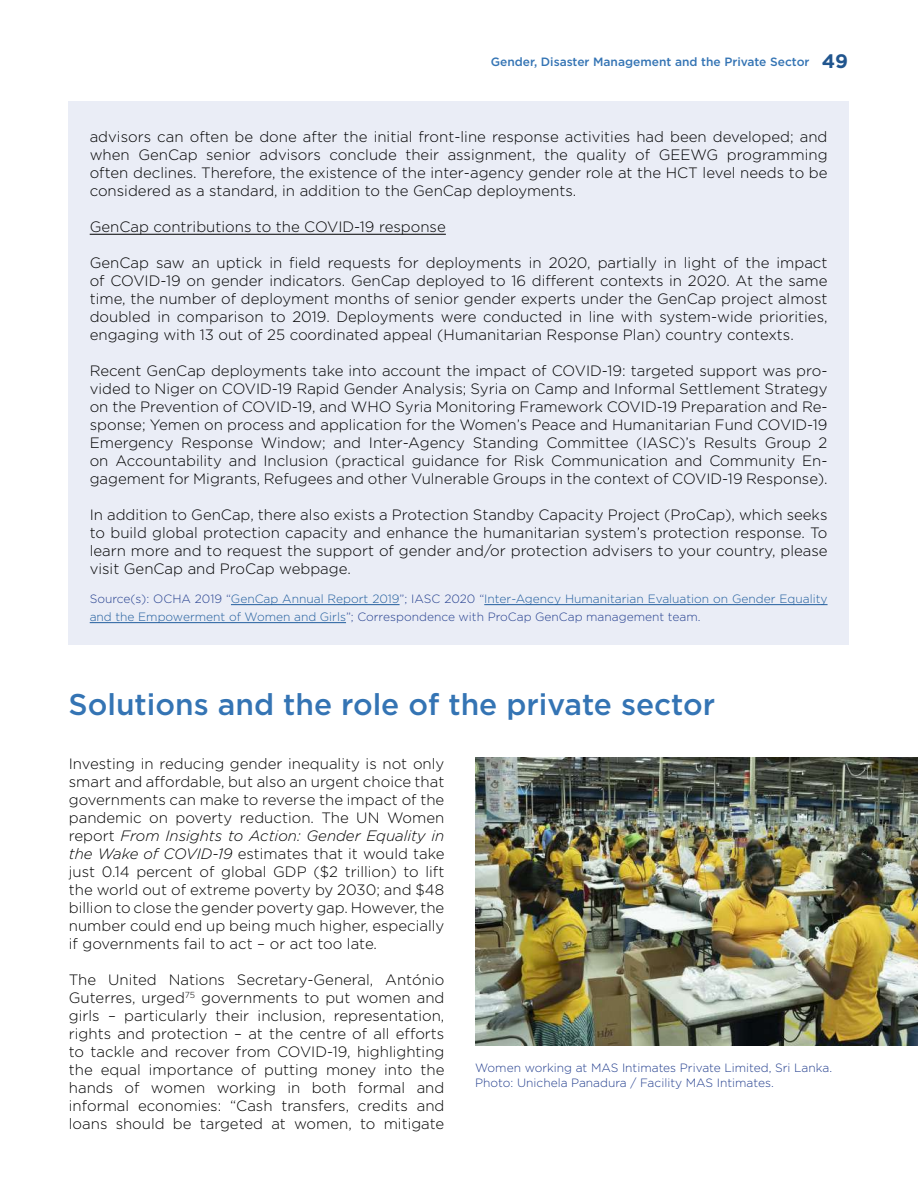
<style>
.page{position:relative;width:918px;height:1188px;background:#fff}
.page>*{position:absolute;margin:0;border:0;box-sizing:border-box;transform-origin:0 0}
.t1{font:500 30px "Gotham";color:#3474b4}
.t2{font:300 15px/18px "Gotham";color:#000;text-align:justify}
.t3{font:300 12px/18px "Gotham";color:#215e9e}
.t4{font:300 12px/14.4px "Gotham";color:#25408f}
.t5{font:500 12px "Gotham";color:#3474b4}
.s1{font-weight:700;font-size:19.5px;color:#21558e}
.s2{color:#25408f}
.s3{font-style:italic}
</style>
<div class="page">
<div style="left:69px;top:101px;width:780px;height:543px;background:#eaedf6"></div>
<hr style="left:90px;top:234px;width:356px;height:1px;background:#000">
<hr style="left:231px;top:604px;width:169px;height:1px;background:#215e9e">
<hr style="left:484px;top:604px;width:344px;height:1px;background:#215e9e">
<hr style="left:90px;top:622px;width:256px;height:1px;background:#215e9e">
<img style="left:475px;top:758px;width:443px;height:288px">
<p class="t5" style="left:491px;top:55px;width:359px">Gender, Disaster Management and the Private Sector <span class="s1">49</span></p>
<p class="t2" style="left:90px;top:128px;width:739px">advisors can often be done after the initial front-line response activities had been developed; and when GenCap senior advisors conclude their assignment, the quality of GEEWG programming often declines. Therefore, the existence of the inter-agency gender role at the HCT level needs to be considered as a standard, in addition to the GenCap deployments.</p>
<p class="t2" style="left:90px;top:218px;width:358px">GenCap contributions to the COVID-19 response</p>
<p class="t2" style="left:90px;top:254px;width:739px">GenCap saw an uptick in field requests for deployments in 2020, partially in light of the impact of COVID-19 on gender indicators. GenCap deployed to 16 different contexts in 2020. At the same time, the number of deployment months of senior gender experts under the GenCap project almost doubled in comparison to 2019. Deployments were conducted in line with system-wide priorities, engaging with 13 out of 25 coordinated appeal (Humanitarian Response Plan) country contexts.</p>
<p class="t2" style="left:90px;top:362px;width:739px">Recent GenCap deployments take into account the impact of COVID-19: targeted support was pro&shy;vided to Niger on COVID-19 Rapid Gender Analysis; Syria on Camp and Informal Settlement Strategy on the Prevention of COVID-19, and WHO Syria Monitoring Framework COVID-19 Preparation and Re&shy;sponse; Yemen on process and application for the Women’s Peace and Humanitarian Fund COVID-19<br>Emergency Response Window; and Inter-Agency Standing Committee (IASC)’s Results Group 2 on Accountability and Inclusion (practical guidance for Risk Communication and Community En&shy;gagement for Migrants, Refugees and other Vulnerable Groups in the context of COVID-19 Response).</p>
<p class="t2" style="left:90px;top:506px;width:739px">In addition to GenCap, there also exists a Protection Standby Capacity Project (ProCap), which seeks to build global protection capacity and enhance the humanitarian system’s protection response. To learn more and to request the support of gender and/or protection advisers to your country, please visit GenCap and ProCap webpage.</p>
<p class="t3" style="left:90px;top:590px;width:739px"><span class="s2">Source(s): OCHA 2019 “</span>GenCap Annual Report 2019<span class="s2">”; IASC 2020 “</span>Inter-Agency Humanitarian Evaluation on Gender Equality and the Empowerment of Women and Girls<span class="s2">”; Correspondence with ProCap GenCap management team.</span></p>
<h1 class="t1" style="left:69px;top:687px;width:648px">Solutions and the role of the private sector</h1>
<p class="t2" style="left:69px;top:754px;width:377px">Investing in reducing gender inequality is not only smart and affordable, but also an urgent choice that governments can make to reverse the impact of the pandemic on poverty reduction. The UN Women report <span class="s3">From Insights to Action: Gender Equality in the Wake of COVID-19</span> estimates that it would take just 0.14 percent of global GDP ($2 trillion) to lift the world out of extreme poverty by 2030; and $48 billion to close the gender poverty gap. However, the number could end up being much higher, especially if governments fail to act – or act too late.</p>
<p class="t2" style="left:69px;top:970px;width:377px">The United Nations Secretary-General, António Guterres, urged<sup>75</sup> governments to put women and girls – particularly their inclusion, representation, rights and protection – at the centre of all efforts to tackle and recover from COVID-19, highlighting the equal importance of putting money into the hands of women working in both formal and informal economies: “Cash transfers, credits and loans should be targeted at women, to mitigate</p>
<p class="t4" style="left:475px;top:1061px;width:358px">Women working at MAS Intimates Private Limited, Sri Lanka.<br>Photo: Unichela Panadura / Facility MAS Intimates.</p>
</div>
